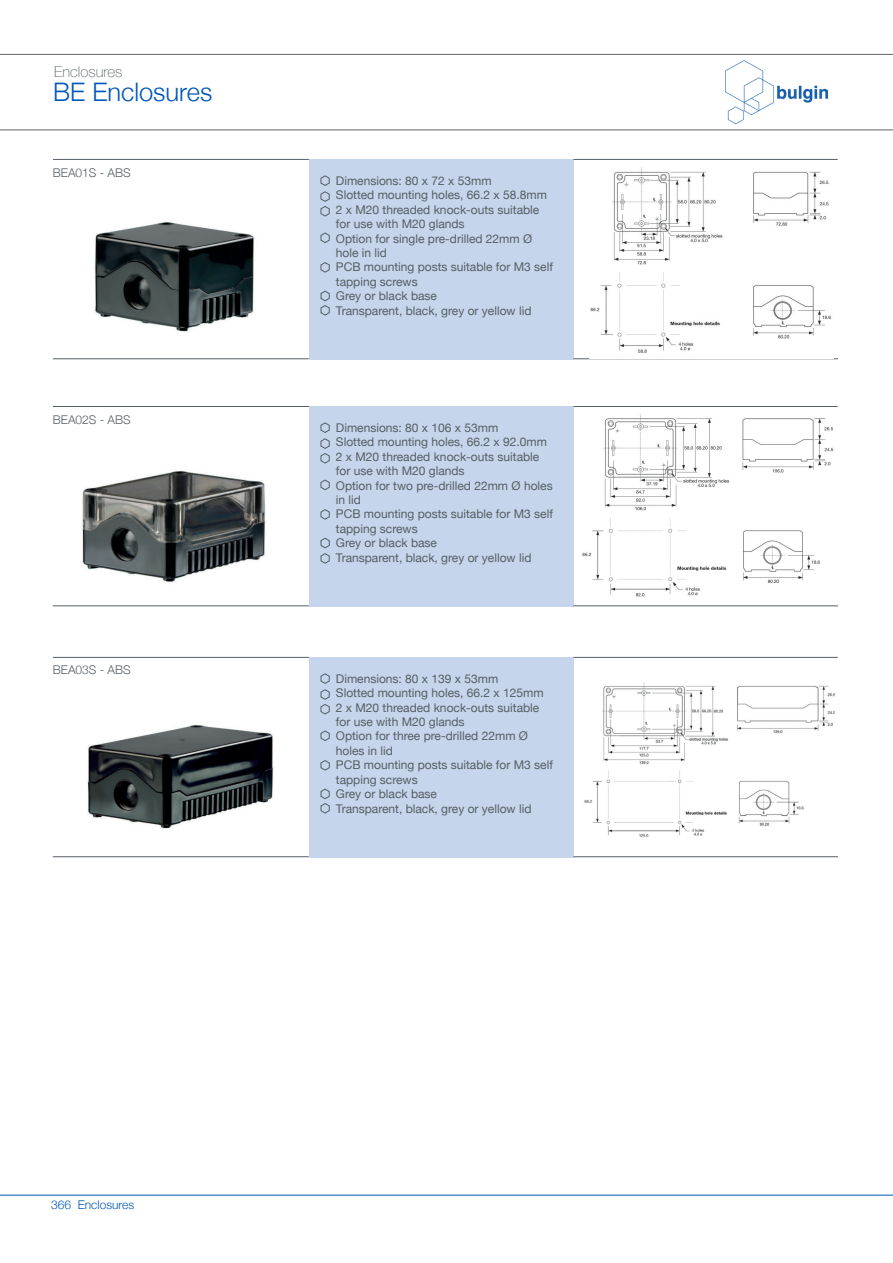
<style>
.page{position:relative;width:893px;height:1263px;background:#fff}
.page>*{position:absolute;margin:0;border:0;box-sizing:border-box;transform-origin:0 0}
.t1{font:300 25.5px "Helvetica Neue";color:#0057b8}
.t2{font:100 15px "Helvetica Neue";color:#565f64}
.t3{font:12px "Helvetica Neue";color:#565f64}
.t4{font:300 12px "Helvetica Neue";color:#565f64}
.t5{font:300 12px "Helvetica Neue";color:#0057b8}
</style>
<div class="page">
<img style="left:726px;top:61px;width:101px;height:63px">
<hr style="left:0;top:1195px;width:893px;height:1px;background:#0057b8">
<hr style="left:0;top:54px;width:893px;height:1px;background:#636366">
<hr style="left:0;top:129px;width:893px;height:1px;background:#636366">
<img style="left:94px;top:222px;width:160px;height:110px">
<div style="left:309px;top:159px;width:264px;height:200px;background:#c6d4ec"></div>
<hr style="left:573px;top:159px;width:265px;height:1px;background:#565f64">
<hr style="left:53px;top:358px;width:256px;height:1px;background:#565f64">
<hr style="left:573px;top:358px;width:265px;height:1px;background:#565f64">
<hr style="left:53px;top:159px;width:256px;height:1px;background:#565f64">
<svg style="left:320px;top:232px;width:10px;height:11px"></svg>
<svg style="left:320px;top:175px;width:10px;height:42px"></svg>
<img style="left:590px;top:167px;width:241px;height:186px">
<svg style="left:320px;top:262px;width:10px;height:11px"></svg>
<svg style="left:320px;top:290px;width:10px;height:26px"></svg>
<img style="left:81px;top:470px;width:185px;height:112px">
<div style="left:309px;top:406px;width:264px;height:200px;background:#c6d4ec"></div>
<hr style="left:573px;top:406px;width:265px;height:1px;background:#565f64">
<hr style="left:53px;top:605px;width:256px;height:1px;background:#565f64">
<hr style="left:573px;top:605px;width:265px;height:1px;background:#565f64">
<hr style="left:53px;top:406px;width:256px;height:1px;background:#565f64">
<svg style="left:320px;top:479px;width:10px;height:11px"></svg>
<svg style="left:320px;top:422px;width:10px;height:42px"></svg>
<img style="left:582px;top:414px;width:252px;height:183px">
<svg style="left:320px;top:509px;width:10px;height:11px"></svg>
<svg style="left:320px;top:537px;width:10px;height:27px"></svg>
<img style="left:87px;top:725px;width:187px;height:104px">
<div style="left:309px;top:657px;width:264px;height:200px;background:#c6d4ec"></div>
<hr style="left:573px;top:657px;width:265px;height:1px;background:#565f64">
<hr style="left:53px;top:856px;width:256px;height:1px;background:#565f64">
<hr style="left:573px;top:856px;width:265px;height:1px;background:#565f64">
<hr style="left:53px;top:657px;width:256px;height:1px;background:#565f64">
<svg style="left:320px;top:730px;width:10px;height:11px"></svg>
<svg style="left:320px;top:673px;width:10px;height:42px"></svg>
<img style="left:584px;top:682px;width:251px;height:155px">
<svg style="left:320px;top:760px;width:10px;height:11px"></svg>
<svg style="left:320px;top:788px;width:10px;height:26px"></svg>
<p class="t2" style="left:54px;top:60px;width:70px">Enclosures</p>
<p class="t1" style="left:53px;top:72px;width:161px">BE Enclosures</p>
<p class="t4" style="left:53px;top:163px;width:79px">BEA01S - ABS</p>
<p class="t4" style="left:53px;top:410px;width:79px">BEA02S - ABS</p>
<p class="t4" style="left:53px;top:660px;width:79px">BEA03S - ABS</p>
<p class="t3" style="left:336px;top:172px;width:157px">Dimensions: 80 x 72 x 53mm</p>
<p class="t3" style="left:336px;top:186px;width:212px">Slotted mounting holes, 66.2 x 58.8mm</p>
<p class="t3" style="left:336px;top:201px;width:205px">2 x M20 threaded knock-outs suitable</p>
<p class="t3" style="left:336px;top:215px;width:130px">for use with M20 glands</p>
<p class="t3" style="left:336px;top:230px;width:198px">Option for single pre-drilled 22mm Ø</p>
<p class="t3" style="left:336px;top:244px;width:53px">hole in lid</p>
<p class="t3" style="left:336px;top:258px;width:218px">PCB mounting posts suitable for M3 self</p>
<p class="t3" style="left:336px;top:273px;width:83px">tapping screws</p>
<p class="t3" style="left:336px;top:287px;width:103px">Grey or black base</p>
<p class="t3" style="left:336px;top:302px;width:197px">Transparent, black, grey or yellow lid</p>
<p class="t3" style="left:336px;top:419px;width:164px">Dimensions: 80 x 106 x 53mm</p>
<p class="t3" style="left:336px;top:433px;width:212px">Slotted mounting holes, 66.2 x 92.0mm</p>
<p class="t3" style="left:336px;top:448px;width:205px">2 x M20 threaded knock-outs suitable</p>
<p class="t3" style="left:336px;top:462px;width:130px">for use with M20 glands</p>
<p class="t3" style="left:336px;top:477px;width:218px">Option for two pre-drilled 22mm Ø holes</p>
<p class="t3" style="left:336px;top:491px;width:27px">in lid</p>
<p class="t3" style="left:336px;top:505px;width:218px">PCB mounting posts suitable for M3 self</p>
<p class="t3" style="left:336px;top:520px;width:83px">tapping screws</p>
<p class="t3" style="left:336px;top:534px;width:103px">Grey or black base</p>
<p class="t3" style="left:336px;top:549px;width:197px">Transparent, black, grey or yellow lid</p>
<p class="t3" style="left:336px;top:670px;width:164px">Dimensions: 80 x 139 x 53mm</p>
<p class="t3" style="left:336px;top:684px;width:209px">Slotted mounting holes, 66.2 x 125mm</p>
<p class="t3" style="left:336px;top:699px;width:205px">2 x M20 threaded knock-outs suitable</p>
<p class="t3" style="left:336px;top:713px;width:130px">for use with M20 glands</p>
<p class="t3" style="left:336px;top:727px;width:194px">Option for three pre-drilled 22mm Ø</p>
<p class="t3" style="left:336px;top:742px;width:59px">holes in lid</p>
<p class="t3" style="left:336px;top:756px;width:218px">PCB mounting posts suitable for M3 self</p>
<p class="t3" style="left:336px;top:771px;width:83px">tapping screws</p>
<p class="t3" style="left:336px;top:785px;width:103px">Grey or black base</p>
<p class="t3" style="left:336px;top:799px;width:197px">Transparent, black, grey or yellow lid</p>
<p class="t5" style="left:51px;top:1195px;width:85px">366 Enclosures</p>
</div>
